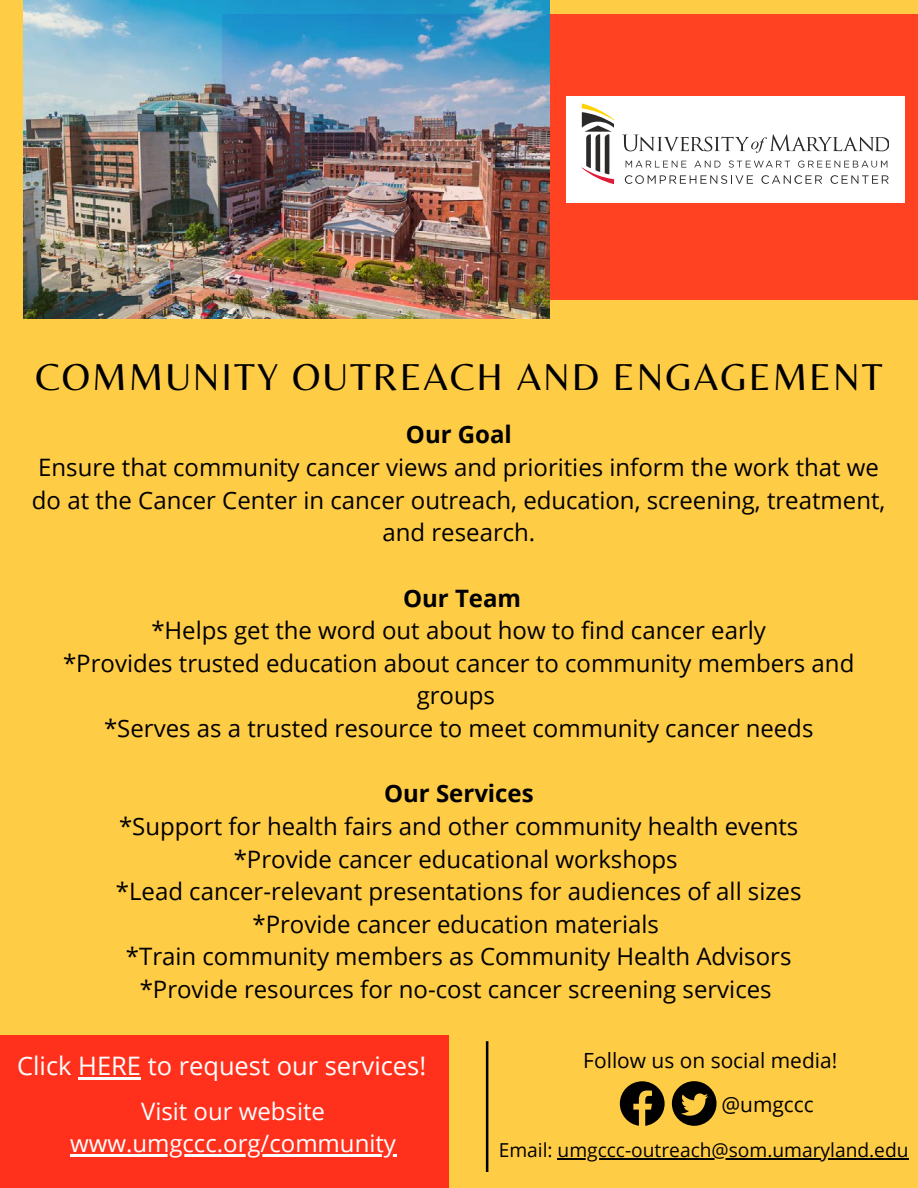
<style>
.page{position:relative;width:918px;height:1188px;background:#ffcc46}
.page>*{position:absolute;margin:0;border:0;box-sizing:border-box;transform-origin:0 0}
.t1{font:39px "Belleza";letter-spacing:.05em;color:#000}
.t2{font:25.5px "Open Sans";color:#fff}
.t3{font:24px/32.7px "Open Sans";color:#000;text-align:center}
.t4{font:24px/32.7px "Open Sans";color:#fff;text-align:center}
.t5{font:700 24px "Open Sans";color:#000}
.t6{font:20.85px "Open Sans";color:#000}
.t7{font:19.2px "Open Sans";color:#000}
</style>
<div class="page">
<div style="left:222px;top:14px;width:696px;height:286px;background:#ff4221"></div>
<div style="left:566px;top:97px;width:339px;height:106px;background:#fff"></div>
<svg style="left:622px;top:134px;width:267px;height:19px"></svg>
<svg style="left:582px;top:103px;width:32px;height:81px"></svg>
<svg style="left:626px;top:161px;width:60px;height:7px"></svg>
<svg style="left:694px;top:161px;width:27px;height:7px"></svg>
<svg style="left:729px;top:160px;width:61px;height:8px"></svg>
<svg style="left:798px;top:160px;width:89px;height:8px"></svg>
<svg style="left:625px;top:175px;width:128px;height:9px"></svg>
<svg style="left:761px;top:175px;width:61px;height:9px"></svg>
<svg style="left:831px;top:175px;width:58px;height:9px"></svg>
<div style="left:0;top:1035px;width:448px;height:153px;background:#ff311d"></div>
<svg style="left:486px;top:1041px;width:2px;height:131px"></svg>
<svg style="left:672px;top:1081px;width:44px;height:45px"></svg>
<svg style="left:620px;top:1081px;width:45px;height:45px"></svg>
<hr style="left:78px;top:1077px;width:63px;height:2px;background:#fff">
<hr style="left:70px;top:1155px;width:326px;height:2px;background:#fff">
<hr style="left:558px;top:1158px;width:351px;height:1px;background:#000">
<img style="left:24px;top:0;width:525px;height:318px">
<p class="t1" style="left:35px;top:354px;width:849px">COMMUNITY OUTREACH AND ENGAGEMENT</p>
<p class="t5" style="left:406px;top:418px;width:107px">Our Goal</p>
<p class="t3" style="left:32px;top:450px;width:855px">Ensure that community cancer views and priorities inform the work that we do at the Cancer Center in cancer outreach, education, screening, treatment, and research.</p>
<p class="t5" style="left:403px;top:581px;width:120px">Our Team</p>
<p class="t3" style="left:151px;top:614px;width:616px">*Helps get the word out about how to find cancer early</p>
<p class="t3" style="left:63px;top:646px;width:793px">*Provides trusted education about cancer to community members and groups</p>
<p class="t3" style="left:104px;top:711px;width:711px">*Serves as a trusted resource to meet community cancer needs</p>
<p class="t5" style="left:384px;top:777px;width:151px">Our Services</p>
<p class="t3" style="left:119px;top:809px;width:681px">*Support for health fairs and other community health events</p>
<p class="t3" style="left:234px;top:842px;width:445px">*Provide cancer educational workshops</p>
<p class="t3" style="left:116px;top:875px;width:687px">*Lead cancer-relevant presentations for audiences of all sizes</p>
<p class="t3" style="left:252px;top:907px;width:408px">*Provide cancer education materials</p>
<p class="t3" style="left:126px;top:940px;width:667px">*Train community members as Community Health Advisors</p>
<p class="t3" style="left:140px;top:972px;width:633px">*Provide resources for no-cost cancer screening services</p>
<p class="t6" style="left:583px;top:1046px;width:256px">Follow us on social media!</p>
<p class="t2" style="left:17px;top:1048px;width:411px">Click HERE to request our services!</p>
<p class="t4" style="left:70px;top:1094px;width:327px">Visit our website www.umgccc.org/community</p>
<p class="t6" style="left:721px;top:1089px;width:94px">@umgccc</p>
<p class="t7" style="left:499px;top:1136px;width:411px">Email: umgccc-outreach@som.umaryland.edu</p>
</div>
